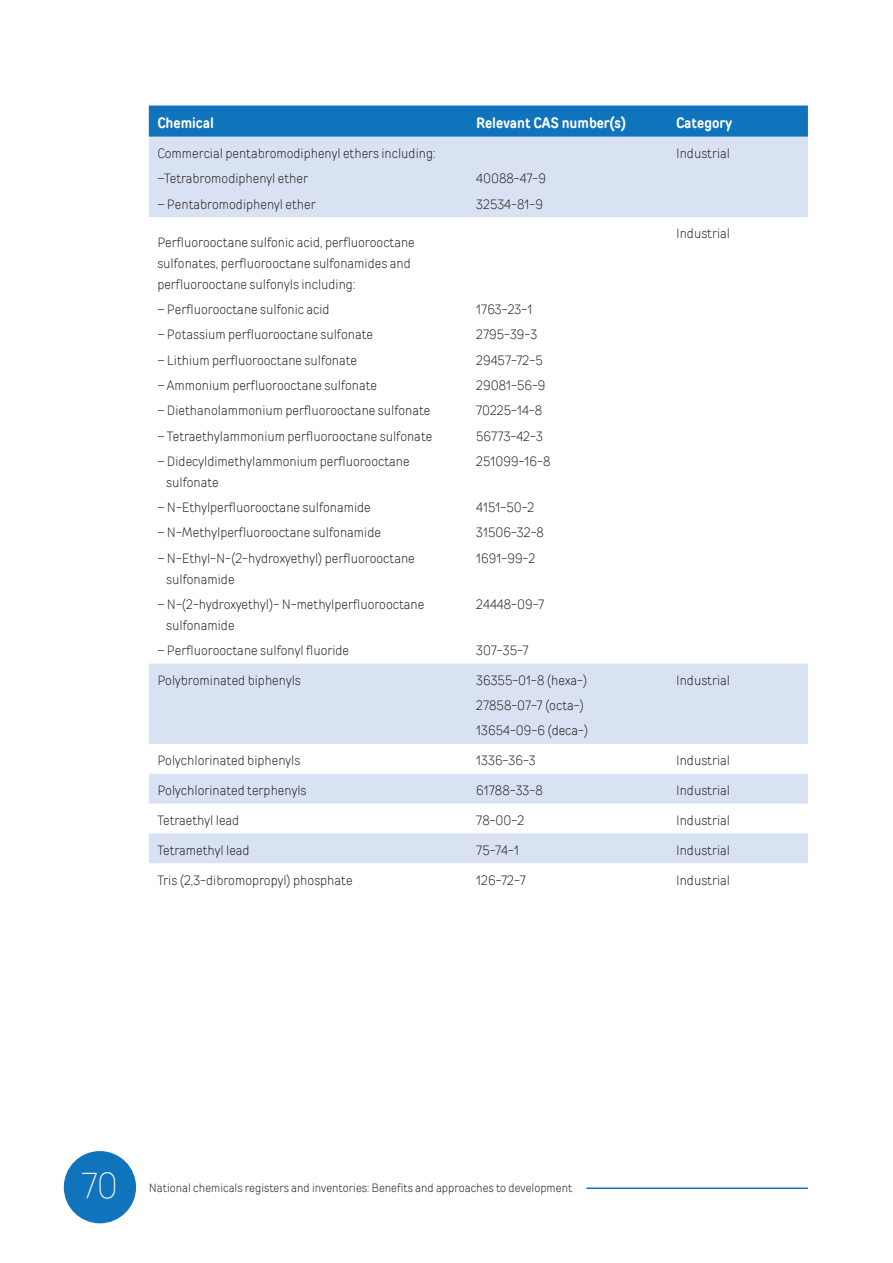
<style>
.page{position:relative;width:893px;height:1263px;background:#fff}
.page>*{position:absolute;margin:0;border:0;box-sizing:border-box;transform-origin:0 0}
.t1{font:100 36px "TT Rounds Condensed";color:#fff}
.tabel{font:700 15px "TT Rounds Condensed";color:#fff}
.tabel-2{font:300 13.5px/21px "TT Rounds Condensed";color:#231f20}
.t2{font:300 12px "TT Rounds Condensed";color:#231f20}
</style>
<div class="page">
<hr style="left:586px;top:1187px;width:222px;height:2px;background:#1074bc">
<div style="left:64px;top:1151px;width:72px;height:72px;background:#1074bc;border-radius:50%"></div>
<div style="left:149px;top:106px;width:659px;height:31px;background:#1074bc"></div>
<svg style="left:149px;top:137px;width:659px;height:726px"></svg>
<p class="tabel" style="left:157px;top:113px;width:58px">Chemical</p>
<p class="tabel" style="left:476px;top:113px;width:151px">Relevant CAS number(s)</p>
<p class="tabel" style="left:676px;top:113px;width:57px">Category</p>
<p class="tabel-2" style="left:157px;top:143px;width:280px">Commercial pentabromodiphenyl ethers including:</p>
<p class="tabel-2" style="left:157px;top:168px;width:152px">–Tetrabromodiphenyl ether</p>
<p class="tabel-2" style="left:157px;top:193px;width:160px">– Pentabromodiphenyl ether</p>
<p class="tabel-2" style="left:676px;top:143px;width:55px">Industrial</p>
<p class="tabel-2" style="left:476px;top:168px;width:71px">40088-47-9</p>
<p class="tabel-2" style="left:476px;top:193px;width:68px">32534-81-9</p>
<p class="tabel-2" style="left:157px;top:231px;width:259px">Perfluorooctane sulfonic acid, perfluorooctane sulfonates, perfluorooctane sulfonamides and perfluorooctane sulfonyls including:</p>
<p class="tabel-2" style="left:157px;top:299px;width:174px">– Perfluorooctane sulfonic acid</p>
<p class="tabel-2" style="left:157px;top:324px;width:217px">– Potassium perfluorooctane sulfonate</p>
<p class="tabel-2" style="left:157px;top:349px;width:201px">– Lithium perfluorooctane sulfonate</p>
<p class="tabel-2" style="left:157px;top:374px;width:221px">– Ammonium perfluorooctane sulfonate</p>
<p class="tabel-2" style="left:157px;top:400px;width:275px">– Diethanolammonium perfluorooctane sulfonate</p>
<p class="tabel-2" style="left:157px;top:425px;width:276px">– Tetraethylammonium perfluorooctane sulfonate</p>
<p class="tabel-2" style="left:166px;top:450px;width:245px;text-indent:-9px">– Didecyldimethylammonium perfluorooctane sulfonate</p>
<p class="tabel-2" style="left:157px;top:496px;width:215px">– N-Ethylperfluorooctane sulfonamide</p>
<p class="tabel-2" style="left:157px;top:522px;width:225px">– N-Methylperfluorooctane sulfonamide</p>
<p class="tabel-2" style="left:166px;top:547px;width:250px;text-indent:-9px">– N-Ethyl-N-(2-hydroxyethyl) perfluorooctane sulfonamide</p>
<p class="tabel-2" style="left:166px;top:593px;width:260px;text-indent:-9px">– N-(2-hydroxyethyl)- N-methylperfluorooctane sulfonamide</p>
<p class="tabel-2" style="left:157px;top:639px;width:193px">– Perfluorooctane sulfonyl fluoride</p>
<p class="tabel-2" style="left:476px;top:299px;width:58px">1763-23-1</p>
<p class="tabel-2" style="left:476px;top:324px;width:63px">2795-39-3</p>
<p class="tabel-2" style="left:476px;top:349px;width:68px">29457-72-5</p>
<p class="tabel-2" style="left:476px;top:374px;width:71px">29081-56-9</p>
<p class="tabel-2" style="left:476px;top:400px;width:67px">70225-14-8</p>
<p class="tabel-2" style="left:476px;top:425px;width:68px">56773-42-3</p>
<p class="tabel-2" style="left:476px;top:450px;width:76px">251099-16-8</p>
<p class="tabel-2" style="left:476px;top:496px;width:60px">4151-50-2</p>
<p class="tabel-2" style="left:476px;top:522px;width:69px">31506-32-8</p>
<p class="tabel-2" style="left:476px;top:547px;width:61px">1691-99-2</p>
<p class="tabel-2" style="left:476px;top:593px;width:69px">24448-09-7</p>
<p class="tabel-2" style="left:476px;top:639px;width:54px">307-35-7</p>
<p class="tabel-2" style="left:157px;top:669px;width:145px">Polybrominated biphenyls</p>
<p class="tabel-2" style="left:476px;top:669px;width:113px">36355-01-8 (hexa-)</p>
<p class="tabel-2" style="left:476px;top:695px;width:109px">27858-07-7 (octa-)</p>
<p class="tabel-2" style="left:476px;top:720px;width:114px">13654-09-6 (deca-)</p>
<p class="tabel-2" style="left:676px;top:223px;width:55px">Industrial</p>
<p class="tabel-2" style="left:676px;top:669px;width:55px">Industrial</p>
<p class="tabel-2" style="left:157px;top:750px;width:145px">Polychlorinated biphenyls</p>
<p class="tabel-2" style="left:476px;top:750px;width:61px">1336-36-3</p>
<p class="tabel-2" style="left:676px;top:750px;width:55px">Industrial</p>
<p class="tabel-2" style="left:157px;top:779px;width:151px">Polychlorinated terphenyls</p>
<p class="tabel-2" style="left:476px;top:779px;width:68px">61788-33-8</p>
<p class="tabel-2" style="left:676px;top:779px;width:55px">Industrial</p>
<p class="tabel-2" style="left:157px;top:809px;width:84px">Tetraethyl lead</p>
<p class="tabel-2" style="left:476px;top:809px;width:50px">78-00-2</p>
<p class="tabel-2" style="left:676px;top:809px;width:55px">Industrial</p>
<p class="tabel-2" style="left:157px;top:839px;width:94px">Tetramethyl lead</p>
<p class="tabel-2" style="left:476px;top:839px;width:44px">75-74-1</p>
<p class="tabel-2" style="left:676px;top:839px;width:55px">Industrial</p>
<p class="tabel-2" style="left:157px;top:869px;width:197px">Tris (2,3-dibromopropyl) phosphate</p>
<p class="tabel-2" style="left:476px;top:869px;width:51px">126-72-7</p>
<p class="tabel-2" style="left:676px;top:869px;width:55px">Industrial</p>
<h1 class="t1" style="left:82px;top:1161px;width:38px">70</h1>
<p class="t2" style="left:149px;top:1180px;width:425px">National chemicals registers and inventories: Benefits and approaches to development</p>
</div>
